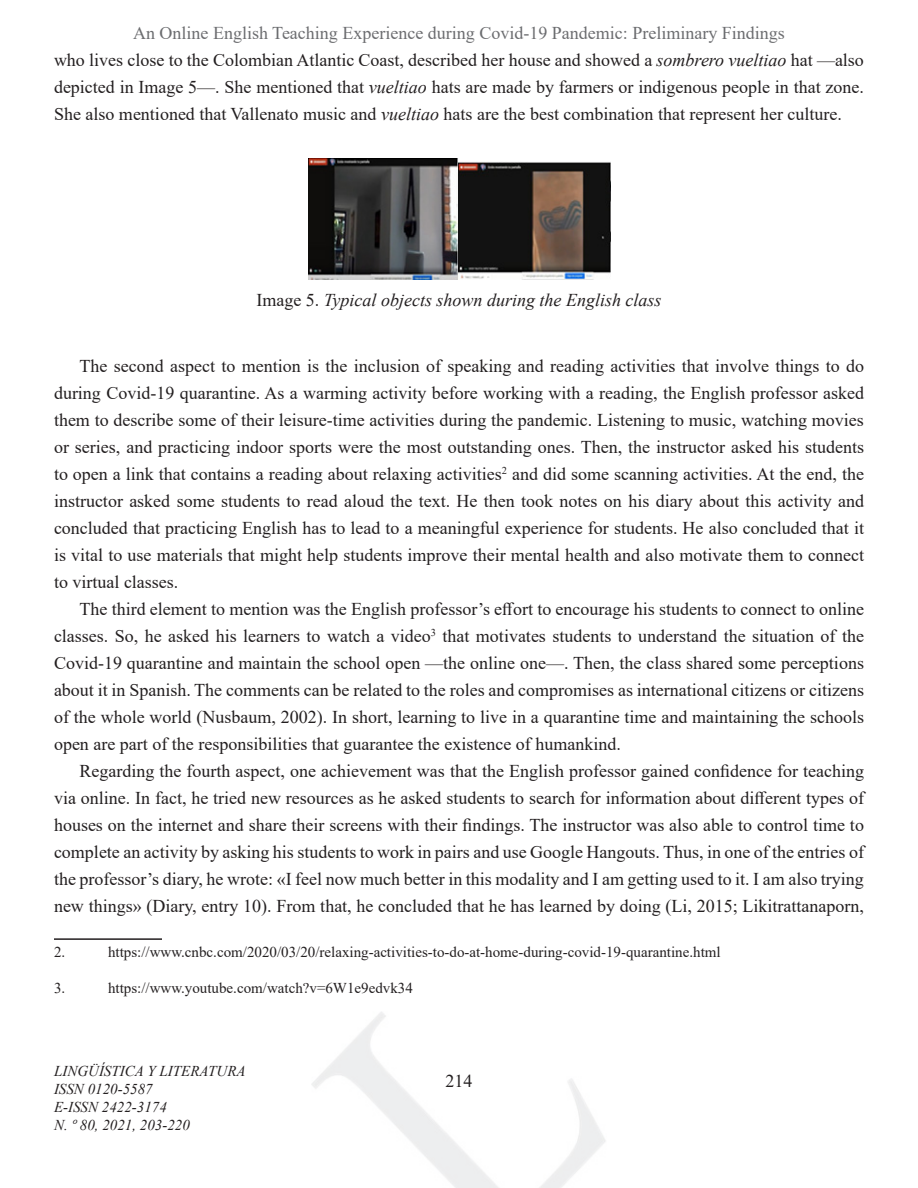
<style>
.page{position:relative;width:918px;height:1188px;background:#fff}
.page>*{position:absolute;margin:0;border:0;box-sizing:border-box;transform-origin:0 0}
.t1{font:18px/27px "Times New Roman";color:#231f20;text-align:justify}
.t2{font:italic 18px "Times New Roman";color:#231f20}
.t3{font:15px "Times New Roman";color:#231f20}
.t4{font:italic 15px/18px "Times New Roman";color:#231f20}
.s1{color:#6c6d70}
.s2{font-style:italic}
.s3{font-style:normal}
</style>
<div class="page">
<img style="left:309px;top:158px;width:149px;height:121px">
<img style="left:459px;top:162px;width:151px;height:117px">
<hr style="left:54px;top:938px;width:108px;height:2px;background:#231f20">
<p class="t1" style="left:54px;top:19px;width:812px;text-align:left;text-indent:79px"><span class="s1">An Online English Teaching Experience during Covid-19 Pandemic: Preliminary Findings<br></span>who lives close to the Colombian Atlantic Coast, described her house and showed a <span class="s2">sombrero vueltiao</span> hat —also depicted in Image 5—. She mentioned that <span class="s2">vueltiao</span> hats are made by farmers or indigenous people in that zone.<br>She also mentioned that Vallenato music and <span class="s2">vueltiao</span> hats are the best combination that represent her culture.</p>
<p class="t2" style="left:256px;top:288px;width:407px"><span class="s3">Image 5.</span> Typical objects shown during the English class</p>
<p class="t1" style="left:54px;top:352px;width:812px;text-indent:26px">The second aspect to mention is the inclusion of speaking and reading activities that involve things to do during Covid-19 quarantine. As a warming activity before working with a reading, the English professor asked them to describe some of their leisure-time activities during the pandemic. Listening to music, watching movies or series, and practicing indoor sports were the most outstanding ones. Then, the instructor asked his students to open a link that contains a reading about relaxing activities<sup>2</sup> and did some scanning activities. At the end, the instructor asked some students to read aloud the text. He then took notes on his diary about this activity and concluded that practicing English has to lead to a meaningful experience for students. He also concluded that it is vital to use materials that might help students improve their mental health and also motivate them to connect to virtual classes.</p>
<p class="t1" style="left:54px;top:595px;width:812px;text-indent:26px">The third element to mention was the English professor’s effort to encourage his students to connect to online classes. So, he asked his learners to watch a video<sup>3</sup> that motivates students to understand the situation of the Covid-19 quarantine and maintain the school open —the online one—. Then, the class shared some perceptions about it in Spanish. The comments can be related to the roles and compromises as international citizens or citizens of the whole world (Nusbaum, 2002). In short, learning to live in a quarantine time and maintaining the schools open are part of the responsibilities that guarantee the existence of humankind.</p>
<p class="t1" style="left:54px;top:757px;width:812px;text-indent:26px">Regarding the fourth aspect, one achievement was that the English professor gained confidence for teaching via online. In fact, he tried new resources as he asked students to search for information about different types of houses on the internet and share their screens with their findings. The instructor was also able to control time to complete an activity by asking his students to work in pairs and use Google Hangouts. Thus, in one of the entries of the professor’s diary, he wrote: «I feel now much better in this modality and I am getting used to it. I am also trying new things» (Diary, entry 10). From that, he concluded that he has learned by doing (Li, 2015; Likitrattanaporn,</p>
<p class="t3" style="left:54px;top:942px;width:13px">2.</p>
<p class="t3" style="left:108px;top:942px;width:614px">https://www.cnbc.com/2020/03/20/relaxing-activities-to-do-at-home-during-covid-19-quarantine.html</p>
<p class="t3" style="left:54px;top:978px;width:13px">3.</p>
<p class="t3" style="left:108px;top:978px;width:306px">https://www.youtube.com/watch?v=6W1e9edvk34</p>
<p class="t4" style="left:54px;top:1061px;width:193px">LINGÜÍSTICA Y LITERATURA<br>ISSN 0120-5587<br>E-ISSN 2422-3174<br>N. º 80, 2021, 203-220</p>
<p class="t1" style="left:446px;top:1067px;width:28px">214</p>
</div>
